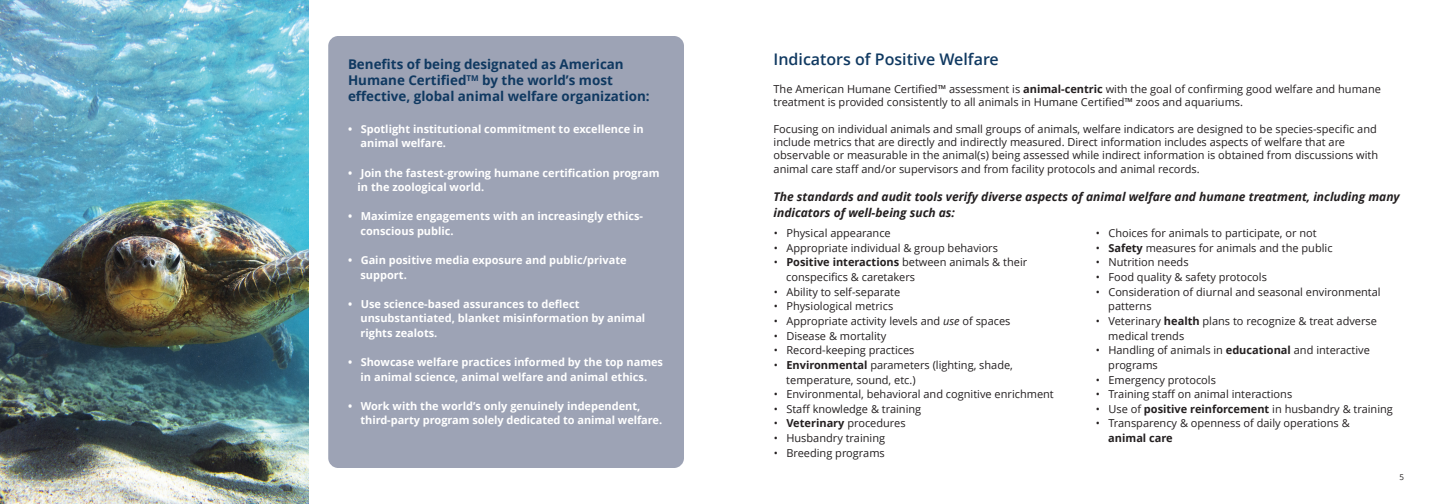
<style>
.page{position:relative;width:1440px;height:504px;background:#fff}
.page>*{position:absolute;margin:0;border:0;box-sizing:border-box;transform-origin:0 0}
.t1{font:600 16px "Open Sans";color:#103961}
.t2{font:700 13.4px/16.3px "Open Sans";color:#103961}
.t3{font:italic 700 12px/15.8px "Open Sans";color:#231f20}
.t4{font:11px/14.6px "Open Sans";color:#231f20}
.t5{font:700 11px/14.6px "Open Sans";color:#fff}
.t6{font:8px "Open Sans";color:#231f20}
.s1{font-weight:700}
.s2{font-style:italic}
</style>
<div class="page">
<div style="left:328px;top:36px;width:356px;height:432px;background:#9da3b5;border-radius:10px"></div>
<img style="left:0;top:0;width:308px;height:504px">
<p class="t2" style="left:348px;top:55px;width:303px">Benefits of being designated as American<br>Humane Certified<sup>TM</sup> by the world’s most effective, global animal welfare organization:</p>
<p class="t5" style="left:360px;top:121px;width:285px;text-indent:-12px">• Spotlight institutional commitment to excellence in animal welfare.</p>
<p class="t5" style="left:358px;top:165px;width:304px;text-indent:-10px">• Join the fastest-growing humane certification program in the zoological world.</p>
<p class="t5" style="left:360px;top:209px;width:284px;text-indent:-12px">• Maximize engagements with an increasingly ethics&shy;conscious public.</p>
<p class="t5" style="left:360px;top:253px;width:268px;text-indent:-12px">• Gain positive media exposure and public/private support.</p>
<p class="t5" style="left:360px;top:296px;width:286px;text-indent:-12px">• Use science-based assurances to deflect unsubstantiated, blanket misinformation by animal rights zealots.</p>
<p class="t5" style="left:348px;top:355px;width:317px;text-align:center">• Showcase welfare practices informed by the top names in animal science, animal welfare and animal ethics.</p>
<p class="t5" style="left:360px;top:398px;width:303px;text-indent:-12px">• Work with the world’s only genuinely independent, third-party program solely dedicated to animal welfare.</p>
<p class="t1" style="left:774px;top:48px;width:227px">Indicators of Positive Welfare</p>
<p class="t4" style="left:774px;top:82px;width:609px;line-height:13.3px">The American Humane Certified™ assessment is <span class="s1">animal-centric</span> with the goal of confirming good welfare and humane treatment is provided consistently to all animals in Humane Certified™ zoos and aquariums.</p>
<p class="t4" style="left:774px;top:122px;width:606px;line-height:13.3px">Focusing on individual animals and small groups of animals, welfare indicators are designed to be species-specific and include metrics that are directly and indirectly measured. Direct information includes aspects of welfare that are observable or measurable in the animal(s) being assessed while indirect information is obtained from discussions with animal care staff and/or supervisors and from facility protocols and animal records.</p>
<p class="t3" style="left:774px;top:189px;width:628px">The standards and audit tools verify diverse aspects of animal welfare and humane treatment, including many indicators of well-being such as:</p>
<p class="t4" style="left:774px;top:226px;width:119px">• Physical appearance</p>
<p class="t4" style="left:774px;top:240px;width:226px">• Appropriate individual &amp; group behaviors</p>
<p class="t4" style="left:786px;top:255px;width:242px;text-indent:-13px">• <span class="s1">Positive interactions</span> between animals &amp; their conspecifics &amp; caretakers</p>
<p class="t4" style="left:774px;top:284px;width:128px">• Ability to self-separate</p>
<p class="t4" style="left:774px;top:299px;width:121px">• Physiological metrics</p>
<p class="t4" style="left:774px;top:313px;width:238px">• Appropriate activity levels and <span class="s2">use</span> of spaces</p>
<p class="t4" style="left:774px;top:328px;width:114px">• Disease &amp; mortality</p>
<p class="t4" style="left:774px;top:343px;width:142px">• Record-keeping practices</p>
<p class="t4" style="left:786px;top:357px;width:228px;text-indent:-13px">• <span class="s1">Environmental</span> parameters (lighting, shade, temperature, sound, etc.)</p>
<p class="t4" style="left:774px;top:387px;width:282px">• Environmental, behavioral and cognitive enrichment</p>
<p class="t4" style="left:774px;top:401px;width:149px">• Staff knowledge &amp; training</p>
<p class="t4" style="left:774px;top:416px;width:133px">• <span class="s1">Veterinary</span> procedures</p>
<p class="t4" style="left:774px;top:431px;width:113px">• Husbandry training</p>
<p class="t4" style="left:774px;top:445px;width:113px">• Breeding programs</p>
<p class="t4" style="left:1096px;top:226px;width:223px">• Choices for animals to participate, or not</p>
<p class="t4" style="left:1096px;top:240px;width:238px">• <span class="s1">Safety</span> measures for animals and the public</p>
<p class="t4" style="left:1096px;top:255px;width:94px">• Nutrition needs</p>
<p class="t4" style="left:1096px;top:270px;width:173px">• Food quality &amp; safety protocols</p>
<p class="t4" style="left:1108px;top:284px;width:274px;text-indent:-13px">• Consideration of diurnal and seasonal environmental patterns</p>
<p class="t4" style="left:1108px;top:313px;width:270px;text-indent:-13px">• Veterinary <span class="s1">health</span> plans to recognize &amp; treat adverse medical trends</p>
<p class="t4" style="left:1108px;top:343px;width:263px;text-indent:-13px">• Handling of animals in <span class="s1">educational</span> and interactive programs</p>
<p class="t4" style="left:1096px;top:372px;width:122px">• Emergency protocols</p>
<p class="t4" style="left:1096px;top:387px;width:198px">• Training staff on animal interactions</p>
<p class="t4" style="left:1096px;top:401px;width:299px">• Use of <span class="s1">positive reinforcement</span> in husbandry &amp; training</p>
<p class="t4" style="left:1108px;top:416px;width:243px;text-indent:-13px">• Transparency &amp; openness of daily operations &amp; <span class="s1">animal care</span></p>
<p class="t6" style="left:1399px;top:472px;width:6px">5</p>
</div>
